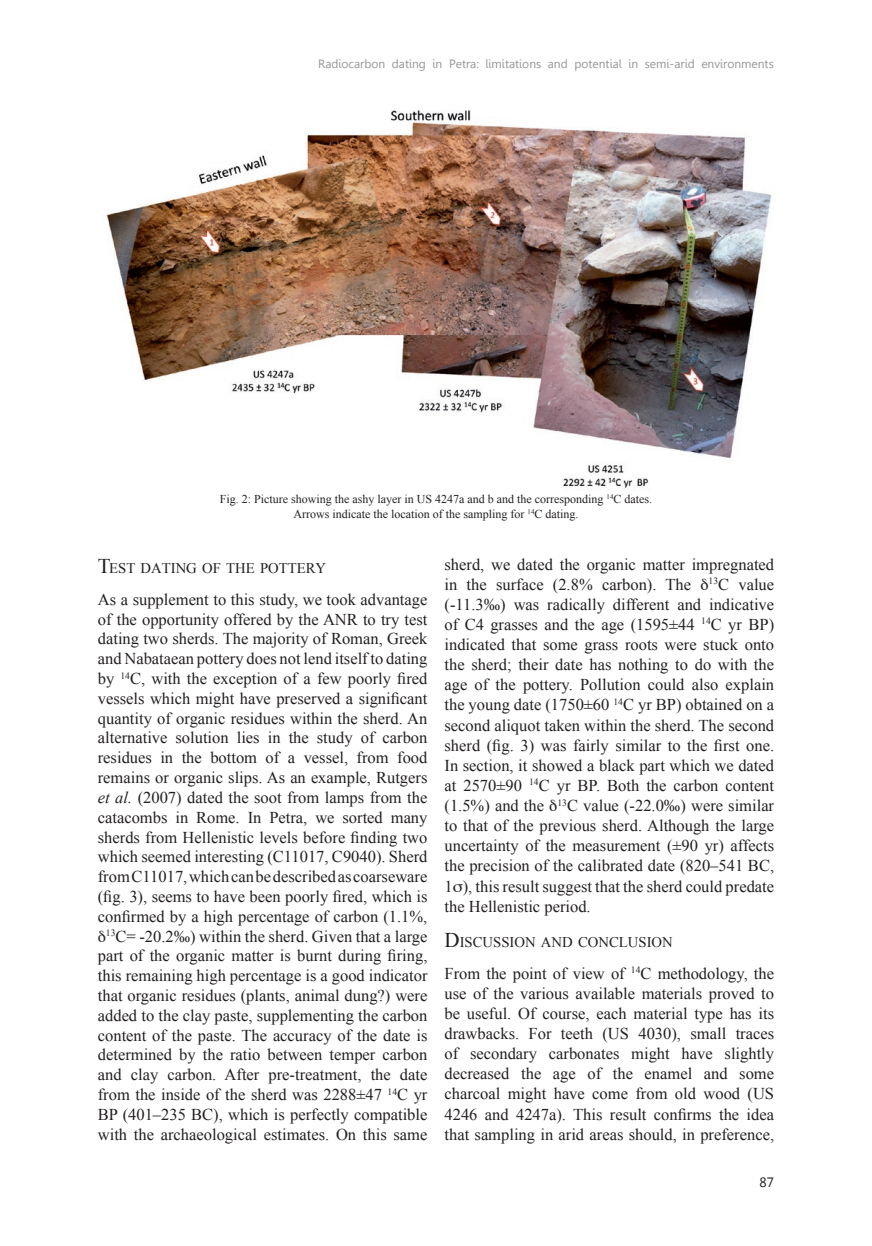
<style>
.page{position:relative;width:872px;height:1246px;background:#fff}
.page>*{position:absolute;margin:0;border:0;box-sizing:border-box;transform-origin:0 0}
.t1{font:16.5px/19.8px "Mashreq Times";color:#231f20;text-align:justify}
.t2{font:14.7px "Mashreq Times";color:#231f20}
.t3{font:13.5px "Leelawadee";color:#231f20}
.t4{font:12px "Mashreq Times";color:#231f20}
.t5{font:12px "Leelawadee";color:#939598}
.s1{font-size:21px}
.s2{font-style:italic}
</style>
<div class="page">
<img style="left:106px;top:110px;width:666px;height:379px">
<p class="t5" style="left:318px;top:57px;width:457px">Radiocarbon dating in Petra: limitations and potential in semi-arid environments</p>
<p class="t4" style="left:220px;top:491px;width:434px">Fig. 2: Picture showing the ashy layer in US 4247a and b and the corresponding <sup>14</sup>C dates.</p>
<p class="t4" style="left:293px;top:506px;width:286px">Arrows indicate the location of the sampling for <sup>14</sup>C dating.</p>
<p class="t2" style="left:98px;top:558px;width:230px"><span class="s1">T</span>EST DATING OF THE POTTERY</p>
<p class="t1" style="left:98px;top:589px;width:331px;text-align:center">As a supplement to this study, we took advantage of the opportunity offered by the ANR to try test dating two sherds. The majority of Roman, Greek and Nabataean pottery does not lend itself to dating by <sup>14</sup>C, with the exception of a few poorly fired vessels which might have preserved a significant quantity of organic residues within the sherd. An alternative solution lies in the study of carbon residues in the bottom of a vessel, from food remains or organic slips. As an example, Rutgers <span class="s2">et al.</span> (2007) dated the soot from lamps from the catacombs in Rome. In Petra, we sorted many sherds from Hellenistic levels before finding two which seemed interesting (C11017, C9040). Sherd from C11017, which can be described as coarseware (fig. 3), seems to have been poorly fired, which is confirmed by a high percentage of carbon (1.1%, <sup>13</sup>C= -20.2‰) within the sherd. Given that a large part of the organic matter is burnt during firing, this remaining high percentage is a good indicator that organic residues (plants, animal dung?) were added to the clay paste, supplementing the carbon content of the paste. The accuracy of the date is determined by the ratio between temper carbon and clay carbon. After pre-treatment, the date from the inside of the sherd was 2288±47 <sup>14</sup>C yr BP (401–235 BC), which is perfectly compatible with the archaeological estimates. On this same</p>
<p class="t1" style="left:444px;top:554px;width:331px">sherd, we dated the organic matter impregnated in the surface (2.8% carbon). The <sup>13</sup>C value (-11.3‰) was radically different and indicative of C4 grasses and the age (1595±44 <sup>14</sup>C yr BP) indicated that some grass roots were stuck onto the sherd; their date has nothing to do with the age of the pottery. Pollution could also explain the young date (1750±60 <sup>14</sup>C yr BP) obtained on a second aliquot taken within the sherd. The second sherd (fig. 3) was fairly similar to the first one.<br>In section, it showed a black part which we dated at 2570±90 <sup>14</sup>C yr BP. Both the carbon content (1.5%) and the <sup>13</sup>C value (-22.0‰) were similar to that of the previous sherd. Although the large uncertainty of the measurement (±90 yr) affects the precision of the calibrated date (820–541 BC, 1▲), this result suggest that the sherd could predate the Hellenistic period.</p>
<p class="t2" style="left:444px;top:933px;width:230px"><span class="s1">D</span>ISCUSSION AND CONCLUSION</p>
<p class="t1" style="left:444px;top:963px;width:331px">From the point of view of <sup>14</sup>C methodology, the use of the various available materials proved to be useful. Of course, each material type has its drawbacks. For teeth (US 4030), small traces of secondary carbonates might have slightly decreased the age of the enamel and some charcoal might have come from old wood (US 4246 and 4247a). This result confirms the idea that sampling in arid areas should, in preference,</p>
<p class="t3" style="left:759px;top:1174px;width:16px">87</p>
</div>
